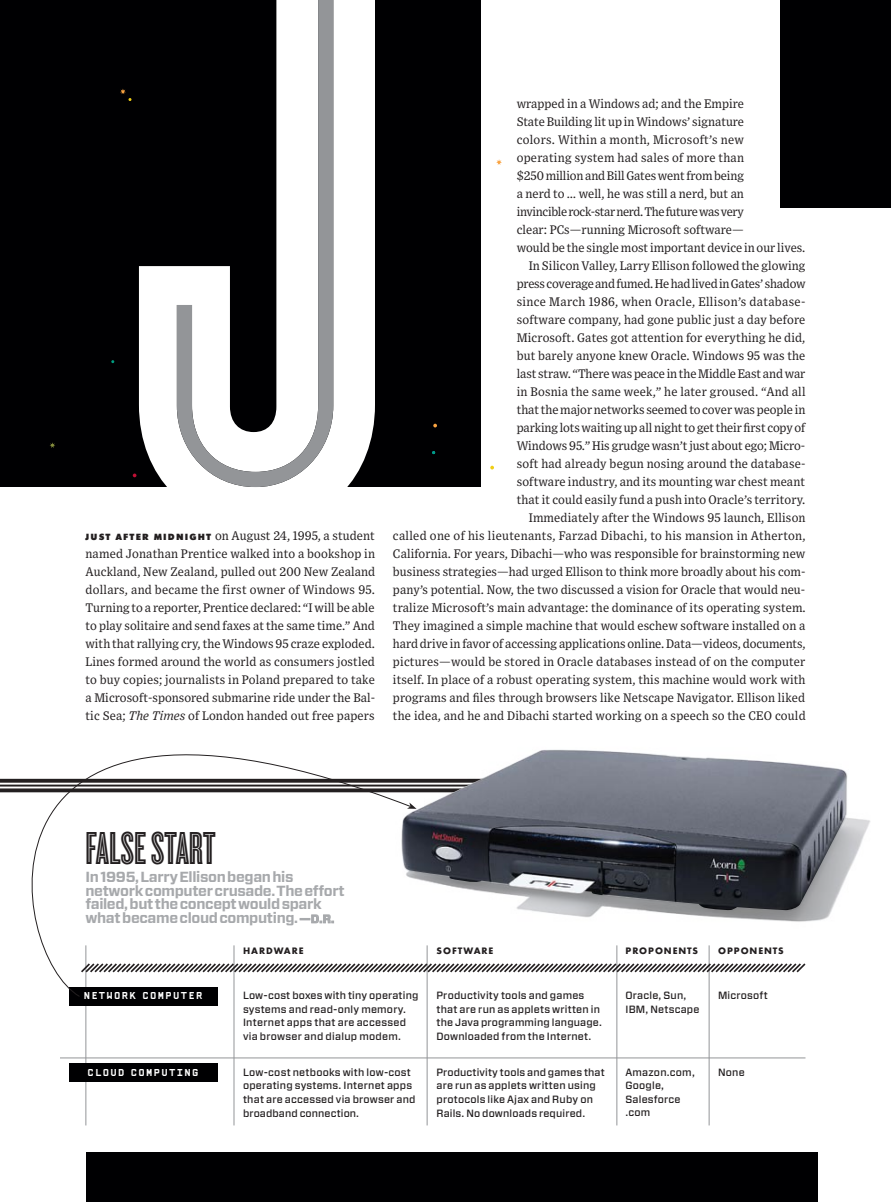
<style>
.page{position:relative;width:891px;height:1202px;background:#fff}
.page>*{position:absolute;margin:0;border:0;box-sizing:border-box;transform-origin:0 0}
.t1{font:48px "Cyclone";color:#231f20}
.t2{font:700 14.7px/13.5px "Forza";letter-spacing:-.025em;color:#a7a9ac}
.t3{font:12.15px/18px "Exchange Text";letter-spacing:.005em;color:#231f20;text-align:justify}
.t4{font:12.15px "Exchange Text";letter-spacing:.025em;color:#231f20}
.t5{font:12.15px "Exchange Text";letter-spacing:-.02em;color:#231f20}
.t6{font:12.15px "Exchange Text";letter-spacing:-.03em;color:#231f20}
.t7{font:500 10.5px/13.5px "Forza";letter-spacing:.02em;color:#231f20}
.t8{font:500 10.5px "Trick Mono";letter-spacing:.145em;color:#fff}
.t9{font:9.75px "Futura Bld";letter-spacing:.1em;color:#231f20}
.s1{font-family:"Futura Ext Bld";font-size:9.3px}
.s2{font-style:italic}
.s3{font-size:11.4px}
</style>
<div class="page">
<hr style="left:234px;top:945px;width:1px;height:180px;background:#939598">
<hr style="left:427px;top:945px;width:1px;height:180px;background:#939598">
<hr style="left:616px;top:945px;width:1px;height:180px;background:#939598">
<hr style="left:709px;top:945px;width:1px;height:180px;background:#939598">
<hr style="left:86px;top:945px;width:1px;height:180px;background:#939598">
<div style="left:780px;top:0;width:111px;height:207px;background:#000002"></div>
<div style="left:86px;top:1152px;width:732px;height:50px;background:#000002"></div>
<img style="left:527px;top:749px;width:343px;height:173px">
<img style="left:411px;top:750px;width:437px;height:160px">
<div style="left:69px;top:987px;width:149px;height:18px;background:#000002"></div>
<div style="left:69px;top:1063px;width:149px;height:18px;background:#000002"></div>
<div style="left:0;top:0;width:481px;height:486px;background:#000002"></div>
<svg style="left:139px;top:0;width:236px;height:487px;fill:#fff"></svg>
<svg style="left:411px;top:961px;width:395px;height:13px"></svg>
<hr style="left:60px;top:1057px;width:746px;height:1px;background:#939598">
<svg style="left:177px;top:0;width:156px;height:487px"></svg>
<svg style="left:0;top:754px;width:411px;height:243px"></svg>
<svg style="left:407px;top:802px;width:10px;height:6px"></svg>
<svg style="left:490px;top:466px;width:4px;height:3px"></svg>
<svg style="left:433px;top:424px;width:4px;height:3px"></svg>
<svg style="left:133px;top:473px;width:3px;height:4px"></svg>
<svg style="left:496px;top:159px;width:6px;height:6px"></svg>
<svg style="left:120px;top:88px;width:12px;height:13px"></svg>
<svg style="left:50px;top:442px;width:5px;height:6px"></svg>
<p class="t3" style="left:85px;top:526px;width:291px"><span class="s1">JUST AFTER MIDNIGHT</span> on August 24, 1995, a student named Jonathan Prentice walked into a bookshop in Auckland, New Zealand, pulled out 200 New Zealand dollars, and became the first owner of Windows 95.<br>Turning to a reporter, Prentice declared: “I will be able to play solitaire and send faxes at the same time.” And with that rallying cry, the Windows 95 craze exploded.<br>Lines formed around the world as consumers jostled to buy copies; journalists in Poland prepared to take a Microsoft-sponsored submarine ride under the Bal&shy;tic Sea; <span class="s2">The Times</span> of London handed out free papers</p>
<p class="t3" style="left:517px;top:94px;width:229px">wrapped in a Windows ad; and the Empire</p>
<p class="t3" style="left:517px;top:112px;width:229px">State Building lit up in Windows’ signature</p>
<p class="t3" style="left:517px;top:130px;width:229px">colors. Within a month, Microsoft’s new</p>
<p class="t3" style="left:517px;top:148px;width:229px">operating system had sales of more than</p>
<p class="t3" style="left:517px;top:166px;width:229px">$250million and Bill Gates went from being</p>
<p class="t3" style="left:517px;top:184px;width:229px">a nerd to … well, he was still a nerd, but an</p>
<p class="t6" style="left:517px;top:202px;width:229px">invincible rock-star nerd. The future was very</p>
<p class="t3" style="left:517px;top:220px;width:229px">clear: PCs—running Microsoft software—</p>
<p class="t3" style="left:517px;top:238px;width:290px">would be the single most important device in our lives.</p>
<p class="t3" style="left:529px;top:256px;width:278px">In Silicon Valley, Larry Ellison followed the glowing</p>
<p class="t5" style="left:517px;top:274px;width:290px">press coverage and fumed. He had lived in Gates’ shadow</p>
<p class="t4" style="left:517px;top:292px;width:290px">since March 1986, when Oracle, Ellison’s database-</p>
<p class="t3" style="left:517px;top:310px;width:290px">software company, had gone public just a day before</p>
<p class="t3" style="left:517px;top:328px;width:290px">Microsoft. Gates got attention for everything he did,</p>
<p class="t3" style="left:517px;top:346px;width:290px">but barely anyone knew Oracle. Windows 95 was the</p>
<p class="t3" style="left:517px;top:364px;width:290px">last straw. “There was peace in the Middle East and war</p>
<p class="t3" style="left:517px;top:382px;width:290px">in Bosnia the same week,” he later groused. “And all</p>
<p class="t3" style="left:517px;top:400px;width:290px">that the major networks seemed to cover was people in</p>
<p class="t3" style="left:517px;top:418px;width:290px">parking lots waiting up all night to get their first copy of</p>
<p class="t3" style="left:517px;top:436px;width:290px">Windows 95.” His grudge wasn’t just about ego; Micro-</p>
<p class="t3" style="left:517px;top:454px;width:290px">soft had already begun nosing around the database-</p>
<p class="t3" style="left:517px;top:472px;width:290px">software industry, and its mounting war chest meant</p>
<p class="t3" style="left:517px;top:490px;width:290px">that it could easily fund a push into Oracle’s territory.</p>
<p class="t3" style="left:529px;top:508px;width:278px">Immediately after the Windows 95 launch, Ellison</p>
<p class="t4" style="left:393px;top:526px;width:414px">called one of his lieutenants, Farzad Dibachi, to his mansion in Atherton,</p>
<p class="t3" style="left:393px;top:544px;width:414px">California. For years, Dibachi—who was responsible for brainstorming new</p>
<p class="t3" style="left:393px;top:562px;width:414px">business strategies—had urged Ellison to think more broadly about his com-</p>
<p class="t3" style="left:393px;top:580px;width:414px">pany’s potential. Now, the two discussed a vision for Oracle that would neu-</p>
<p class="t3" style="left:393px;top:598px;width:414px">tralize Microsoft’s main advantage: the dominance of its operating system.</p>
<p class="t3" style="left:393px;top:616px;width:414px">They imagined a simple machine that would eschew software installed on a</p>
<p class="t3" style="left:393px;top:634px;width:414px">hard drive in favor of accessing applications online. Data—videos, documents,</p>
<p class="t3" style="left:393px;top:652px;width:414px">pictures—would be stored in Oracle databases instead of on the computer</p>
<p class="t3" style="left:393px;top:670px;width:414px">itself. In place of a robust operating system, this machine would work with</p>
<p class="t3" style="left:393px;top:688px;width:414px">programs and files through browsers like Netscape Navigator. Ellison liked</p>
<p class="t3" style="left:393px;top:706px;width:414px">the idea, and he and Dibachi started working on a speech so the CEO could</p>
<h1 class="t1" style="left:86px;top:815px;width:132px">FALSE START</h1>
<p class="t2" style="left:86px;top:870px;width:261px">In 1995, Larry Ellison began his network computer crusade. The effort failed, but the concept would spark what became cloud computing. <span class="s3">—D.R.</span></p>
<p class="t8" style="left:84px;top:992px;width:120px">NETWORK COMPUTER</p>
<p class="t8" style="left:88px;top:1068px;width:112px">CLOUD COMPUTING</p>
<p class="t9" style="left:243px;top:945px;width:62px">HARDWARE</p>
<p class="t9" style="left:437px;top:945px;width:58px">SO FTWARE</p>
<p class="t9" style="left:626px;top:945px;width:74px">PROPONENTS</p>
<p class="t9" style="left:718px;top:945px;width:67px">OPPONENTS</p>
<p class="t7" style="left:243px;top:989px;width:177px">Low-cost boxes with tiny operating systems and read-only memory.<br>Internet apps that are accessed via browser and dialup modem.</p>
<p class="t7" style="left:437px;top:989px;width:167px">Productivity tools and games that are run as applets written in the Java programming language.<br>Downloaded from the Internet.</p>
<p class="t7" style="left:626px;top:989px;width:76px">Oracle, Sun,<br>IBM, Netscape</p>
<p class="t7" style="left:626px;top:1065px;width:71px">Amazon.com,<br>Google,<br>Salesforce .com</p>
<p class="t7" style="left:718px;top:989px;width:51px">Microsoft</p>
<p class="t7" style="left:243px;top:1065px;width:170px">Low-cost netbooks with low-cost</p>
<p class="t7" style="left:718px;top:1065px;width:28px">None</p>
<p class="t7" style="left:243px;top:1079px;width:174px">operating systems. Internet apps that are accessed via browser and broadband connection.</p>
<p class="t7" style="left:437px;top:1065px;width:170px">Productivity tools and games that are run as applets written using protocols like Ajax and Ruby on<br>Rails. No downloads required.</p>
</div>
